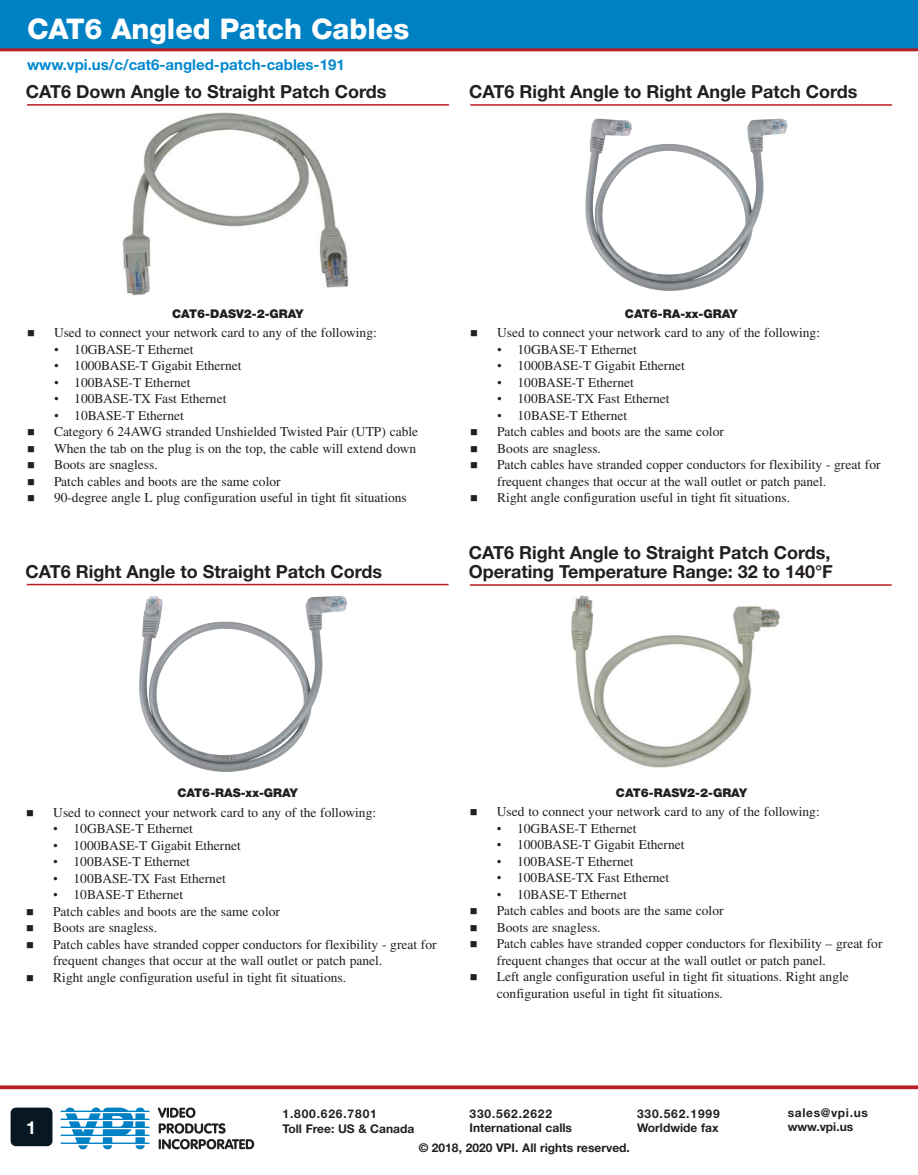
<style>
.page{position:relative;width:918px;height:1175px;background:#fff}
.page>*{position:absolute;margin:0;border:0;box-sizing:border-box;transform-origin:0 0}
.t1{font:800 28.5px "Helvetica Neue LT Std";color:#fff}
.t2{font:700 18px/19.5px "Helvetica Neue LT Std";color:#231f20}
.t3{font:700 18px "Helvetica Neue LT Std";color:#fff}
.url{font:700 15px "Helvetica Neue LT Std";color:#0088ce}
._1st_Level_Bullet{font:13.5px/16.5px "Times LT Std";color:#231f20}
._2nd_Level_Bullet{font:13.5px "Times LT Std";color:#231f20}
.t4{font:700 12px "Helvetica Neue LT Std";color:#231f20}
.Product_Sub_Header{font:900 12px "Helvetica Neue LT Std";color:#231f20}
.t5{font:700 12px "Helvetica Neue LT Std";letter-spacing:.07em;color:#231f20}
.t6{font:700 12px "Helvetica Neue LT Std";letter-spacing:.055em;color:#231f20}
.s1{font-family:"Times New Roman"}
</style>
<div class="page">
<svg style="left:158px;top:1107px;width:38px;height:10px"></svg>
<svg style="left:159px;top:1123px;width:95px;height:26px"></svg>
<svg style="left:61px;top:1107px;width:88px;height:42px"></svg>
<div style="left:0;top:0;width:918px;height:48px;background:#0081c4"></div>
<hr style="left:0;top:48px;width:918px;height:3px;background:#ba1f24">
<svg style="left:0;top:1085px;width:918px;height:4px;fill:#ba1f24"></svg>
<div style="left:11px;top:1107px;width:41px;height:39px;background:#071822"></div>
<img style="left:571px;top:595px;width:209px;height:173px">
<hr style="left:27px;top:104px;width:422px;height:2px;background:#ba1f24">
<hr style="left:470px;top:584px;width:422px;height:2px;background:#ba1f24">
<hr style="left:27px;top:584px;width:422px;height:1px;background:#ba1f24">
<img style="left:139px;top:595px;width:208px;height:177px">
<hr style="left:470px;top:104px;width:422px;height:2px;background:#ba1f24">
<img style="left:585px;top:118px;width:203px;height:172px">
<img style="left:122px;top:112px;width:227px;height:184px">
<p class="t1" style="left:27px;top:12px;width:384px">CAT6 Angled Patch Cables</p>
<p class="url" style="left:27px;top:55px;width:319px">www.vpi.us/c/cat6-angled-patch-cables-191</p>
<p class="t2" style="left:26px;top:81px;width:362px">CAT6 Down Angle to Straight Patch Cords</p>
<p class="t2" style="left:469px;top:81px;width:390px">CAT6 Right Angle to Right Angle Patch Cords</p>
<p class="Product_Sub_Header" style="left:172px;top:306px;width:133px">CAT6-DASV2-2-GRAY</p>
<p class="_1st_Level_Bullet" style="left:54px;top:324px;width:324px">Used to connect your network card to any of the following:</p>
<p class="_2nd_Level_Bullet" style="left:54px;top:341px;width:141px"><span class="s1">•</span> 10GBASE-T Ethernet</p>
<p class="_2nd_Level_Bullet" style="left:54px;top:358px;width:189px"><span class="s1">•</span> 1000BASE-T Gigabit Ethernet</p>
<p class="_2nd_Level_Bullet" style="left:54px;top:374px;width:138px"><span class="s1">•</span> 100BASE-T Ethernet</p>
<p class="_2nd_Level_Bullet" style="left:54px;top:391px;width:174px"><span class="s1">•</span> 100BASE-TX Fast Ethernet</p>
<p class="_2nd_Level_Bullet" style="left:54px;top:407px;width:131px"><span class="s1">•</span> 10BASE-T Ethernet</p>
<p class="_1st_Level_Bullet" style="left:54px;top:423px;width:366px">Category 6 24AWG stranded Unshielded Twisted Pair (UTP) cable</p>
<p class="_1st_Level_Bullet" style="left:54px;top:440px;width:364px">When the tab on the plug is on the top, the cable will extend down</p>
<p class="_1st_Level_Bullet" style="left:54px;top:456px;width:105px">Boots are snagless.</p>
<p class="_1st_Level_Bullet" style="left:54px;top:473px;width:228px">Patch cables and boots are the same color</p>
<p class="_1st_Level_Bullet" style="left:54px;top:489px;width:354px">90-degree angle L plug configuration useful in tight fit situations</p>
<p class="t2" style="left:26px;top:561px;width:358px">CAT6 Right Angle to Straight Patch Cords</p>
<p class="Product_Sub_Header" style="left:625px;top:306px;width:114px">CAT6-RA-xx-GRAY</p>
<p class="_1st_Level_Bullet" style="left:497px;top:324px;width:324px">Used to connect your network card to any of the following:</p>
<p class="_2nd_Level_Bullet" style="left:497px;top:341px;width:141px"><span class="s1">•</span> 10GBASE-T Ethernet</p>
<p class="_2nd_Level_Bullet" style="left:497px;top:358px;width:189px"><span class="s1">•</span> 1000BASE-T Gigabit Ethernet</p>
<p class="_2nd_Level_Bullet" style="left:497px;top:374px;width:138px"><span class="s1">•</span> 100BASE-T Ethernet</p>
<p class="_2nd_Level_Bullet" style="left:497px;top:391px;width:174px"><span class="s1">•</span> 100BASE-TX Fast Ethernet</p>
<p class="_2nd_Level_Bullet" style="left:497px;top:407px;width:131px"><span class="s1">•</span> 10BASE-T Ethernet</p>
<p class="_1st_Level_Bullet" style="left:497px;top:423px;width:228px">Patch cables and boots are the same color</p>
<p class="_1st_Level_Bullet" style="left:497px;top:440px;width:105px">Boots are snagless.</p>
<p class="_1st_Level_Bullet" style="left:497px;top:456px;width:385px">Patch cables have stranded copper conductors for flexibility - great for frequent changes that occur at the wall outlet or patch panel.</p>
<p class="_1st_Level_Bullet" style="left:497px;top:489px;width:294px">Right angle configuration useful in tight fit situations.</p>
<p class="t2" style="left:469px;top:542px;width:366px">CAT6 Right Angle to Straight Patch Cords,<br>Operating Temperature Range: 32 to 140°F</p>
<p class="Product_Sub_Header" style="left:177px;top:786px;width:122px">CAT6-RAS-xx-GRAY</p>
<p class="_1st_Level_Bullet" style="left:53px;top:804px;width:324px">Used to connect your network card to any of the following:</p>
<p class="_2nd_Level_Bullet" style="left:53px;top:821px;width:141px"><span class="s1">•</span> 10GBASE-T Ethernet</p>
<p class="_2nd_Level_Bullet" style="left:53px;top:837px;width:189px"><span class="s1">•</span> 1000BASE-T Gigabit Ethernet</p>
<p class="_2nd_Level_Bullet" style="left:53px;top:854px;width:138px"><span class="s1">•</span> 100BASE-T Ethernet</p>
<p class="_2nd_Level_Bullet" style="left:53px;top:870px;width:174px"><span class="s1">•</span> 100BASE-TX Fast Ethernet</p>
<p class="_2nd_Level_Bullet" style="left:53px;top:887px;width:131px"><span class="s1">•</span> 10BASE-T Ethernet</p>
<p class="_1st_Level_Bullet" style="left:53px;top:903px;width:228px">Patch cables and boots are the same color</p>
<p class="_1st_Level_Bullet" style="left:53px;top:919px;width:105px">Boots are snagless.</p>
<p class="_1st_Level_Bullet" style="left:53px;top:936px;width:385px">Patch cables have stranded copper conductors for flexibility - great for frequent changes that occur at the wall outlet or patch panel.</p>
<p class="_1st_Level_Bullet" style="left:53px;top:969px;width:294px">Right angle configuration useful in tight fit situations.</p>
<p class="Product_Sub_Header" style="left:616px;top:786px;width:133px">CAT6-RASV2-2-GRAY</p>
<p class="_1st_Level_Bullet" style="left:497px;top:803px;width:324px">Used to connect your network card to any of the following:</p>
<p class="_2nd_Level_Bullet" style="left:497px;top:820px;width:141px"><span class="s1">•</span> 10GBASE-T Ethernet</p>
<p class="_2nd_Level_Bullet" style="left:497px;top:837px;width:189px"><span class="s1">•</span> 1000BASE-T Gigabit Ethernet</p>
<p class="_2nd_Level_Bullet" style="left:497px;top:853px;width:138px"><span class="s1">•</span> 100BASE-T Ethernet</p>
<p class="_2nd_Level_Bullet" style="left:497px;top:870px;width:174px"><span class="s1">•</span> 100BASE-TX Fast Ethernet</p>
<p class="_2nd_Level_Bullet" style="left:497px;top:886px;width:131px"><span class="s1">•</span> 10BASE-T Ethernet</p>
<p class="_1st_Level_Bullet" style="left:497px;top:902px;width:228px">Patch cables and boots are the same color</p>
<p class="_1st_Level_Bullet" style="left:497px;top:919px;width:105px">Boots are snagless.</p>
<p class="_1st_Level_Bullet" style="left:497px;top:935px;width:387px">Patch cables have stranded copper conductors for flexibility – great for frequent changes that occur at the wall outlet or patch panel.</p>
<p class="_1st_Level_Bullet" style="left:497px;top:968px;width:353px">Left angle configuration useful in tight fit situations. Right angle configuration useful in tight fit situations.</p>
<p class="t6" style="left:788px;top:1105px;width:82px">sales@vpi.us</p>
<p class="t5" style="left:470px;top:1106px;width:84px">330.562.2622</p>
<p class="t4" style="left:470px;top:1120px;width:104px">International calls</p>
<p class="t5" style="left:637px;top:1106px;width:84px">330.562.1999</p>
<p class="t4" style="left:637px;top:1120px;width:83px">Worldwide fax</p>
<p class="t5" style="left:283px;top:1106px;width:96px">1.800.626.7801</p>
<p class="t4" style="left:283px;top:1120px;width:133px">Toll Free: US &amp; Canada</p>
<p class="t3" style="left:26px;top:1116px;width:12px">1</p>
<p class="t4" style="left:788px;top:1119px;width:67px">www.vpi.us</p>
<p class="t4" style="left:419px;top:1140px;width:213px">© 2018, 2020 VPI. All rights reserved.</p>
</div>
